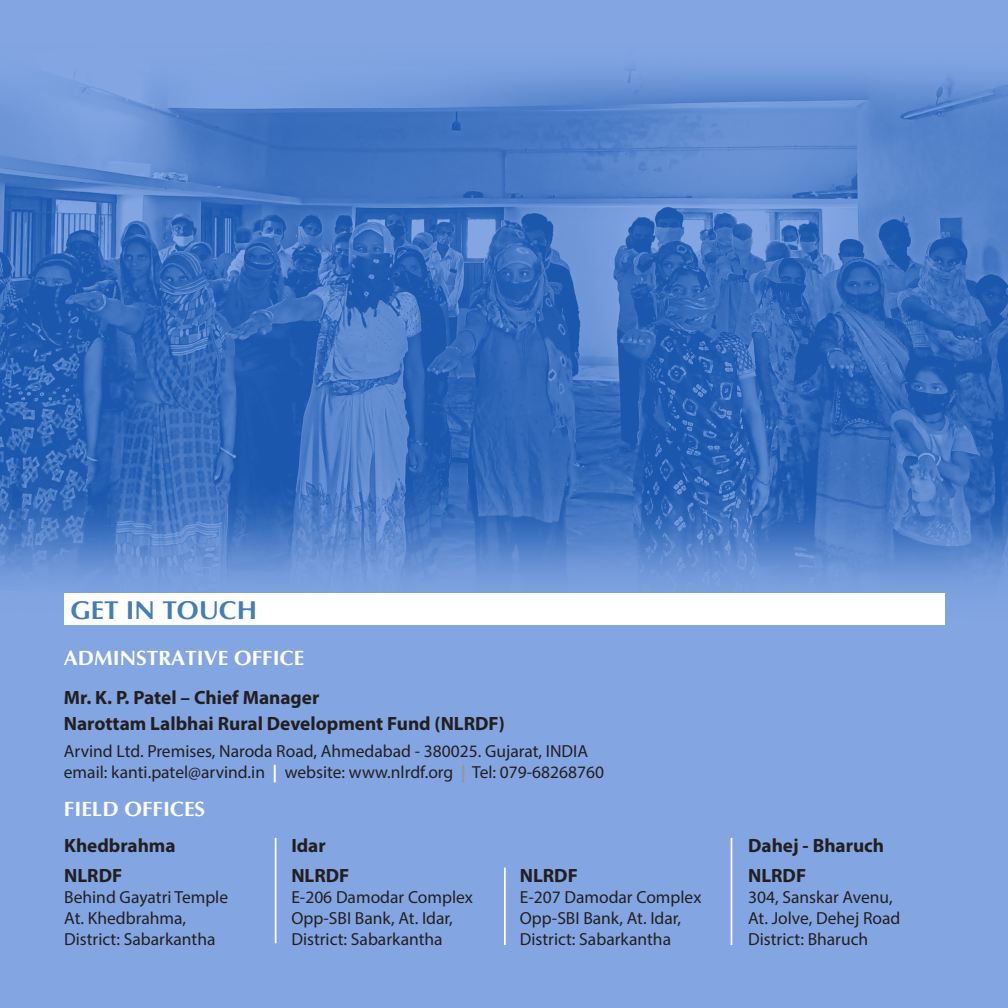
<style>
.page{position:relative;width:1008px;height:1008px;background:#fff}
.page>*{position:absolute;margin:0;border:0;box-sizing:border-box;transform-origin:0 0}
.Sub_Heading{font:700 26.25px "Optima";color:#437dba}
.t1{font:700 21px "Optima";color:#fff}
.Running_Heading{font:700 19.25px "Myriad Pro";color:#231f20}
.Running_Heading-2{font:17.5px "Myriad Pro";color:#231f20}
.s1{font-weight:700;color:#fff}
.s2{font-weight:700;color:#939598}
</style>
<div class="page">
<img style="left:0;top:0;width:1008px;height:1008px">
<hr style="left:275px;top:838px;width:1px;height:105px;background:#fff">
<hr style="left:731px;top:838px;width:1px;height:107px;background:#fff">
<hr style="left:504px;top:868px;width:2px;height:77px;background:#fff">
<div style="left:64px;top:593px;width:881px;height:32px;background:#fff"></div>
<p class="Sub_Heading" style="left:70px;top:596px;width:188px">GET IN TOUCH</p>
<p class="t1" style="left:64px;top:646px;width:242px">ADMINSTRATIVE OFFICE</p>
<p class="Running_Heading" style="left:64px;top:685px;width:257px">Mr. K. P. Patel – Chief Manager</p>
<p class="Running_Heading" style="left:64px;top:711px;width:442px">Narottam Lalbhai Rural Development Fund (NLRDF)</p>
<p class="Running_Heading-2" style="left:64px;top:741px;width:526px">Arvind Ltd. Premises, Naroda Road, Ahmedabad - 380025. Gujarat, INDIA</p>
<p class="Running_Heading-2" style="left:64px;top:762px;width:542px">email: kanti.patel@arvind.in <span class="s1">|</span> website: www.nlrdf.org <span class="s2">|</span> Tel: 079-68268760</p>
<p class="t1" style="left:64px;top:797px;width:143px">FIELD OFFICES</p>
<p class="Running_Heading" style="left:64px;top:833px;width:113px">Khedbrahma</p>
<p class="Running_Heading" style="left:64px;top:863px;width:60px">NLRDF</p>
<p class="Running_Heading-2" style="left:64px;top:886px;width:166px">Behind Gayatri Temple</p>
<p class="Running_Heading-2" style="left:64px;top:907px;width:124px">At. Khedbrahma,</p>
<p class="Running_Heading-2" style="left:64px;top:928px;width:153px">District: Sabarkantha</p>
<p class="Running_Heading" style="left:291px;top:833px;width:36px">Idar</p>
<p class="Running_Heading" style="left:291px;top:863px;width:60px">NLRDF</p>
<p class="Running_Heading-2" style="left:291px;top:886px;width:183px">E-206 Damodar Complex</p>
<p class="Running_Heading-2" style="left:291px;top:907px;width:163px">Opp-SBI Bank, At. Idar,</p>
<p class="Running_Heading-2" style="left:291px;top:928px;width:153px">District: Sabarkantha</p>
<p class="Running_Heading" style="left:520px;top:863px;width:60px">NLRDF</p>
<p class="Running_Heading-2" style="left:520px;top:886px;width:183px">E-207 Damodar Complex</p>
<p class="Running_Heading-2" style="left:520px;top:907px;width:163px">Opp-SBI Bank, At. Idar,</p>
<p class="Running_Heading-2" style="left:520px;top:928px;width:153px">District: Sabarkantha</p>
<p class="Running_Heading" style="left:748px;top:833px;width:138px">Dahej - Bharuch</p>
<p class="Running_Heading" style="left:748px;top:863px;width:60px">NLRDF</p>
<p class="Running_Heading-2" style="left:748px;top:886px;width:146px">304, Sanskar Avenu,</p>
<p class="Running_Heading-2" style="left:748px;top:907px;width:154px">At. Jolve, Dehej Road</p>
<p class="Running_Heading-2" style="left:748px;top:928px;width:122px">District: Bharuch</p>
</div>
